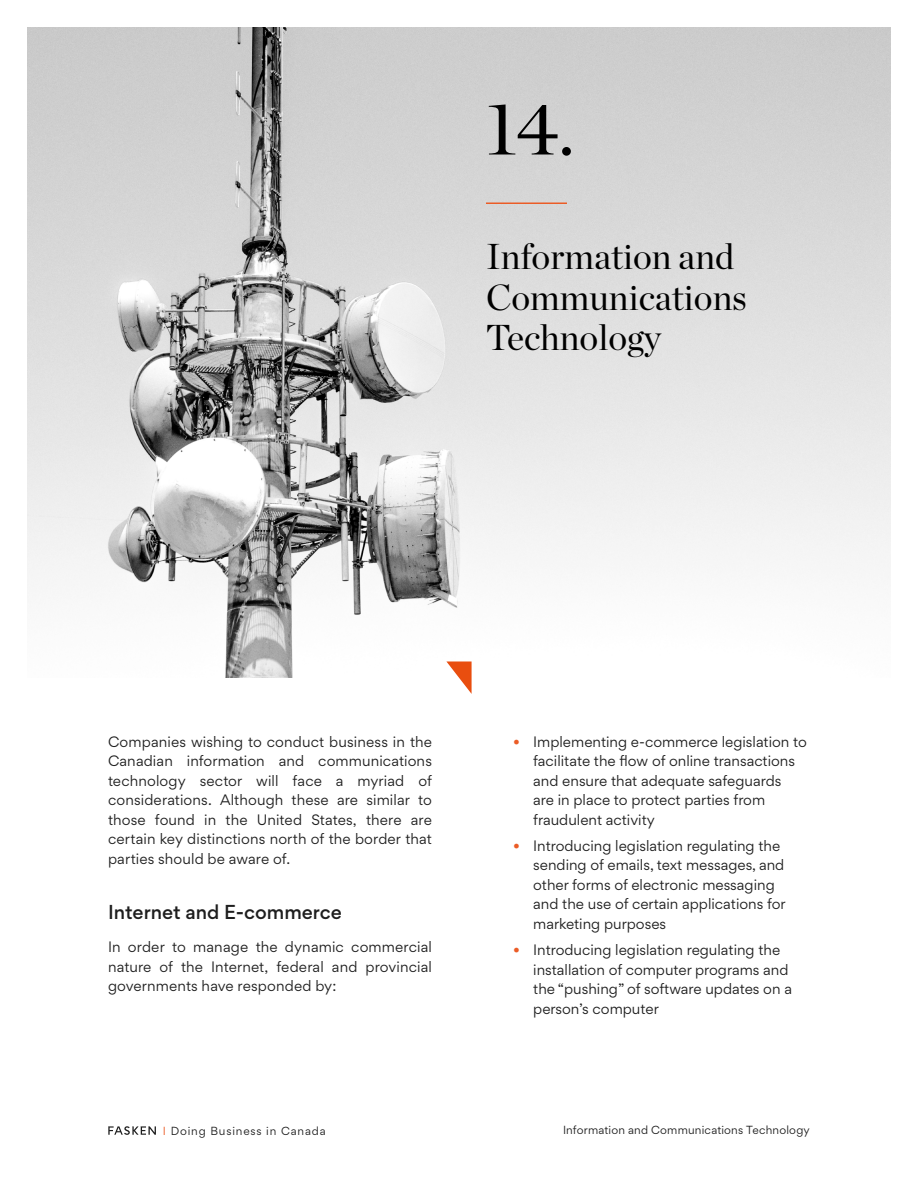
<style>
.page{position:relative;width:918px;height:1188px;background:#fff}
.page>*{position:absolute;margin:0;border:0;box-sizing:border-box;transform-origin:0 0}
.t1{font:75px "Chronicle Display";color:#000}
.t2{font:36px/40.5px "Chronicle Display";color:#000}
.t3{font:500 18px "Gordita";color:#1e1e1e}
.t4{font:13.5px/19.5px "Gordita";color:#1e1e1e}
.t5{font:10.5px "Gordita";letter-spacing:.02em;color:#1e1e1e}
.t6{font:10.5px "Gordita";letter-spacing:.08em;color:#1e1e1e}
.s1{color:#eb5c26}
</style>
<div class="page">
<svg style="left:108px;top:1126px;width:48px;height:9px"></svg>
<img style="left:27px;top:27px;width:864px;height:651px">
<hr style="left:486px;top:202px;width:81px;height:2px;background:#eb5c26">
<svg style="left:446px;top:661px;width:26px;height:33px"></svg>
<h1 class="t1" style="left:486px;top:71px;width:90px">14.</h1>
<h2 class="t2" style="left:486px;top:234px;width:263px">Information and<br>Communications<br>Technology</h2>
<p class="t4" style="left:108px;top:732px;width:325px;text-align:justify">Companies wishing to conduct business in the Canadian information and communications technology sector will face a myriad of considerations. Although these are similar to those found in the United States, there are certain key distinctions north of the border that parties should be aware of.</p>
<h3 class="t3" style="left:108px;top:899px;width:235px">Internet and E-commerce</h3>
<p class="t4" style="left:108px;top:937px;width:325px;text-align:justify">In order to manage the dynamic commercial nature of the Internet, federal and provincial governments have responded by:</p>
<p class="t4" style="left:533px;top:732px;width:275px;text-indent:-20px"><span class="s1">•</span> Implementing e-commerce legislation to facilitate the flow of online transactions and ensure that adequate safeguards<br>are in place to protect parties from fraudulent activity</p>
<p class="t4" style="left:533px;top:836px;width:254px;text-indent:-20px"><span class="s1">•</span> Introducing legislation regulating the sending of emails, text messages, and other forms of electronic messaging and the use of certain applications for marketing purposes</p>
<p class="t4" style="left:533px;top:940px;width:260px;text-indent:-20px"><span class="s1">•</span> Introducing legislation regulating the installation of computer programs and the “pushing” of software updates on a person’s computer</p>
<p class="t6" style="left:163px;top:1123px;width:164px"><span class="s1">І</span> Doing Business in Canada</p>
<p class="t5" style="left:563px;top:1123px;width:248px">Information and Communications Technology</p>
</div>
